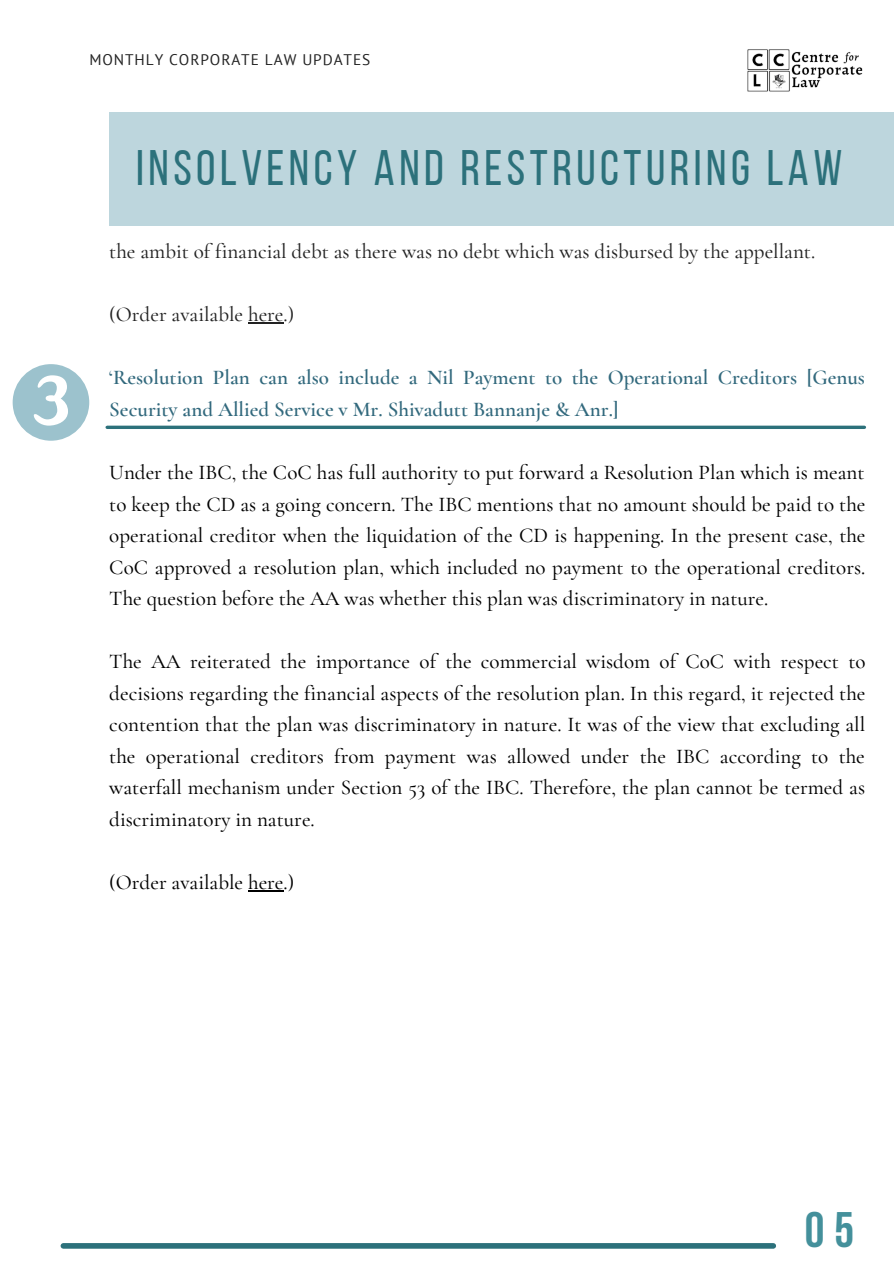
<style>
.page{position:relative;width:894px;height:1264px;background:#fff}
.page>*{position:absolute;margin:0;border:0;box-sizing:border-box;transform-origin:0 0}
.t1{font:49.65px "Bebas Neue";letter-spacing:.09em;color:#2c717b}
.t2{font:700 49.65px "Bebas Neue";color:#44909b}
.t3{font:500 21px/31.5px "Cormorant Garamond";color:#000;text-align:justify}
.t4{font:600 21px/31.5px "Cormorant Garamond";color:#32697d}
.t5{font:500 21px "Cormorant Garamond";color:#222}
.t6{font:15.3px "PT Sans";letter-spacing:.06em;color:#222}
</style>
<div class="page">
<div style="left:109px;top:112px;width:784px;height:114px;background:#bdd6dd"></div>
<svg style="left:63px;top:1243px;width:710px;height:5px;background:#2f737d"></svg>
<img style="left:747px;top:49px;width:116px;height:43px">
<hr style="left:248px;top:322px;width:35px;height:1px;background:#222">
<hr style="left:248px;top:890px;width:35px;height:1px;background:#000">
<svg style="left:13px;top:364px;width:76px;height:77px"></svg>
<svg style="left:107px;top:425px;width:757px;height:4px;background:#4d878f"></svg>
<p class="t6" style="left:89px;top:50px;width:282px">MONTHLY CORPORATE LAW UPDATES</p>
<p class="t1" style="left:136px;top:148px;width:707px">INSOLVENCY AND RESTRUCTURING LAW</p>
<p class="t5" style="left:109px;top:239px;width:707px">the ambit of financial debt as there was no debt which was disbursed by the appellant.</p>
<p class="t5" style="left:109px;top:302px;width:186px">(Order available here.)</p>
<p class="t4" style="left:109px;top:362px;width:757px">‘Resolution Plan can also include a Nil Payment to the Operational Creditors [Genus<br>Security and Allied Service v Mr. Shivadutt Bannanje &amp; Anr.]</p>
<p class="t3" style="left:109px;top:456px;width:757px">Under the IBC, the CoC has full authority to put forward a Resolution Plan which is meant to keep the CD as a going concern. The IBC mentions that no amount should be paid to the operational creditor when the liquidation of the CD is happening. In the present case, the CoC approved a resolution plan, which included no payment to the operational creditors.<br>The question before the AA was whether this plan was discriminatory in nature.</p>
<p class="t3" style="left:109px;top:646px;width:757px">The AA reiterated the importance of the commercial wisdom of CoC with respect to decisions regarding the financial aspects of the resolution plan. In this regard, it rejected the contention that the plan was discriminatory in nature. It was of the view that excluding all the operational creditors from payment was allowed under the IBC according to the waterfall mechanism under Section 53 of the IBC. Therefore, the plan cannot be termed as discriminatory in nature.</p>
<p class="t3" style="left:109px;top:866px;width:186px">(Order available here.)</p>
<p class="t2" style="left:804px;top:1209px;width:51px">05</p>
</div>
